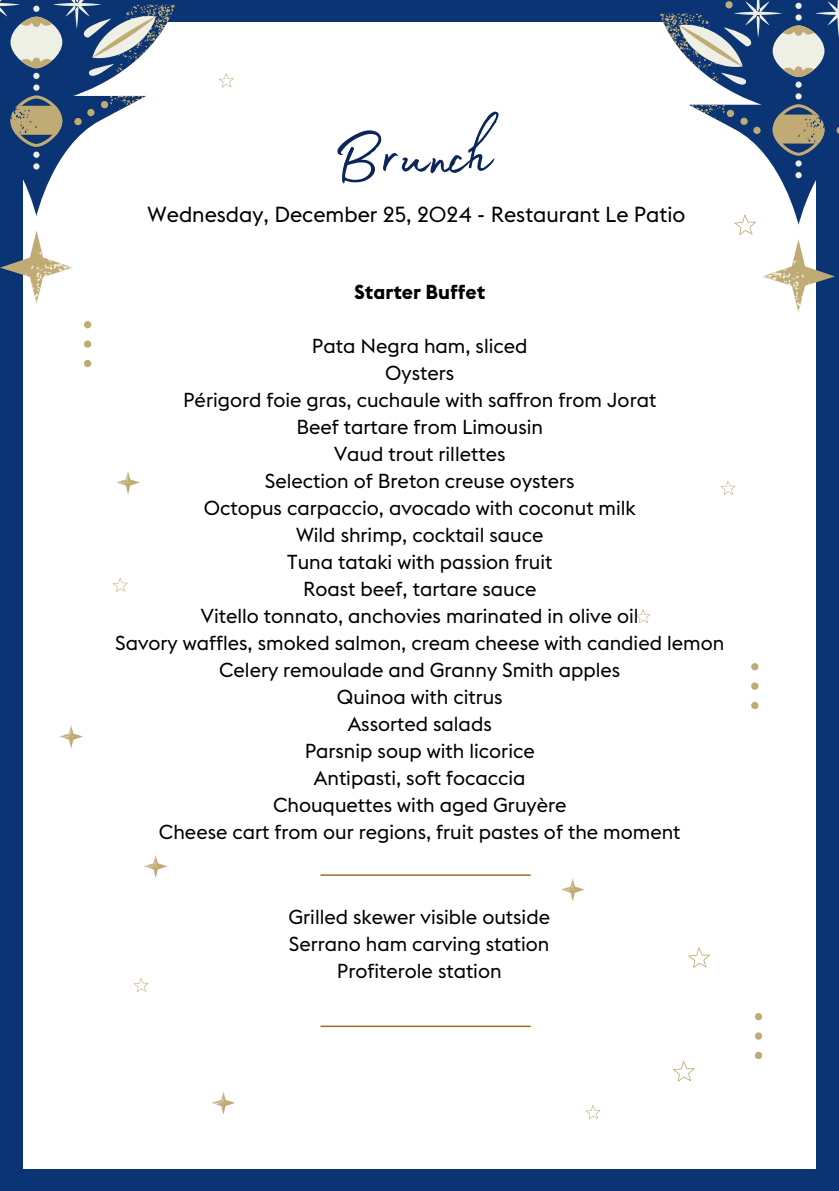
<style>
.page{position:relative;width:839px;height:1191px;background:#fff}
.page>*{position:absolute;margin:0;border:0;box-sizing:border-box;transform-origin:0 0}
.t1{font:80px "Madelyn Fill";color:#0b2658}
.t2{font:21.4px "Euclid Flex";color:#000}
.t3{font:20px/27px "Euclid Flex";color:#000;text-align:center}
.t4{font:700 20px "Euclid Flex";color:#000}
</style>
<div class="page">
<svg style="left:720px;top:480px;width:16px;height:15px"></svg>
<div style="left:754px;top:1052px;width:8px;height:7px;background:#c1ab75;border-radius:50%"></div>
<div style="left:754px;top:1032px;width:8px;height:8px;background:#c1ab75;border-radius:50%"></div>
<div style="left:754px;top:1013px;width:8px;height:7px;background:#c1ab75;border-radius:50%"></div>
<div style="left:84px;top:360px;width:7px;height:7px;background:#c1ab75;border-radius:50%"></div>
<div style="left:84px;top:340px;width:7px;height:8px;background:#c1ab75;border-radius:50%"></div>
<div style="left:84px;top:321px;width:7px;height:7px;background:#c1ab75;border-radius:50%"></div>
<div style="left:751px;top:702px;width:7px;height:7px;background:#c1ab75;border-radius:50%"></div>
<div style="left:751px;top:682px;width:7px;height:8px;background:#c1ab75;border-radius:50%"></div>
<div style="left:751px;top:663px;width:7px;height:7px;background:#c1ab75;border-radius:50%"></div>
<div style="left:0;top:0;width:22px;height:1191px;background:#0a3473"></div>
<div style="left:816px;top:0;width:22px;height:1191px;background:#0a3473"></div>
<div style="left:0;top:0;width:838px;height:21px;background:#0a3473"></div>
<div style="left:0;top:1169px;width:838px;height:22px;background:#0a3473"></div>
<svg style="left:59px;top:725px;width:24px;height:22px"></svg>
<svg style="left:780px;top:178px;width:55px;height:134px"></svg>
<svg style="left:538px;top:0;width:300px;height:178px"></svg>
<svg style="left:0;top:170px;width:55px;height:133px"></svg>
<svg style="left:25px;top:243px;width:48px;height:59px"></svg>
<svg style="left:0;top:0;width:296px;height:170px"></svg>
<svg style="left:113px;top:577px;width:15px;height:15px"></svg>
<svg style="left:635px;top:609px;width:16px;height:15px"></svg>
<svg style="left:673px;top:1061px;width:22px;height:21px"></svg>
<svg style="left:734px;top:210px;width:76px;height:101px"></svg>
<svg style="left:144px;top:855px;width:24px;height:22px"></svg>
<hr style="left:320px;top:874px;width:210px;height:2px;background:#a16f22">
<hr style="left:320px;top:1026px;width:210px;height:1px;background:#a16f22">
<svg style="left:133px;top:978px;width:16px;height:14px"></svg>
<svg style="left:585px;top:1105px;width:16px;height:15px"></svg>
<svg style="left:688px;top:947px;width:22px;height:21px"></svg>
<svg style="left:212px;top:1091px;width:23px;height:23px"></svg>
<svg style="left:561px;top:878px;width:24px;height:22px"></svg>
<svg style="left:116px;top:471px;width:24px;height:22px"></svg>
<h1 class="t1" style="left:332px;top:95px;width:161px">Brunch</h1>
<p class="t2" style="left:148px;top:202px;width:539px">Wednesday, December 25, 2024 - Restaurant Le Patio</p>
<p class="t4" style="left:354px;top:280px;width:133px">Starter Buffet</p>
<p class="t3" style="left:115px;top:332px;width:610px">Pata Negra ham, sliced<br>Oysters<br>Périgord foie gras, cuchaule with saffron from Jorat<br>Beef tartare from Limousin<br>Vaud trout rillettes<br>Selection of Breton creuse oysters<br>Octopus carpaccio, avocado with coconut milk<br>Wild shrimp, cocktail sauce<br>Tuna tataki with passion fruit<br>Roast beef, tartare sauce<br>Vitello tonnato, anchovies marinated in olive oil<br>Savory waffles, smoked salmon, cream cheese with candied lemon Celery remoulade and Granny Smith apples<br>Quinoa with citrus<br>Assorted salads<br>Parsnip soup with licorice<br>Antipasti, soft focaccia<br>Chouquettes with aged Gruyère<br>Cheese cart from our regions, fruit pastes of the moment</p>
<p class="t3" style="left:288px;top:903px;width:263px">Grilled skewer visible outside<br>Serrano ham carving station<br>Profiterole station</p>
</div>
